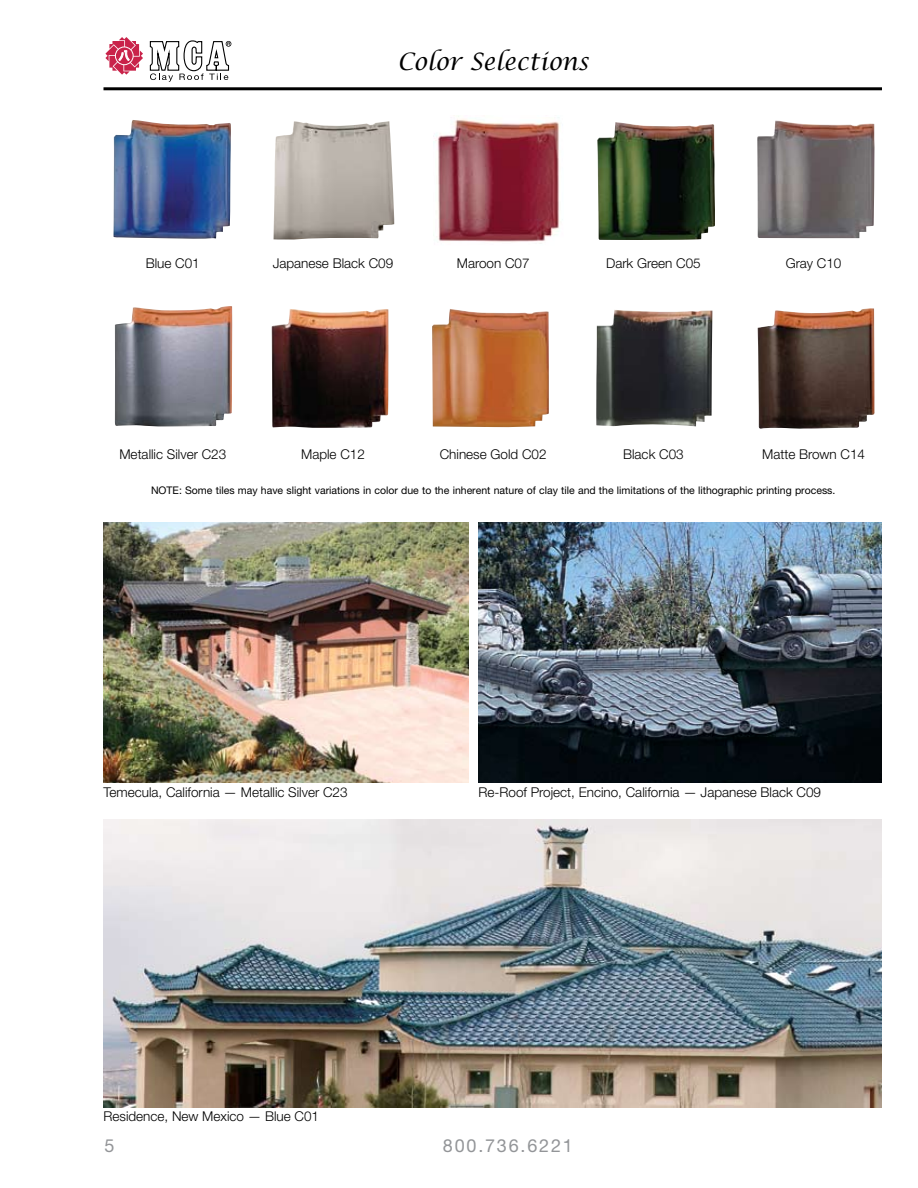
<style>
.page{position:relative;width:918px;height:1188px;background:#fff}
.page>*{position:absolute;margin:0;border:0;box-sizing:border-box;transform-origin:0 0}
.t1{font:italic 24px "Lucida Calligraphy";color:#000}
.t2{font:18px "Helvetica Neue LT Pro";letter-spacing:.1em;color:#939598}
.t3{font:300 13.5px "Helvetica Neue LT Pro";color:#000}
.t4{font:10.5px "Helvetica Neue LT Pro";color:#000}
</style>
<div class="page">
<hr style="left:103px;top:87px;width:779px;height:3px;background:#000">
<svg style="left:105px;top:37px;width:126px;height:45px"></svg>
<img style="left:113px;top:120px;width:118px;height:119px">
<img style="left:273px;top:121px;width:122px;height:119px">
<img style="left:435px;top:116px;width:125px;height:126px">
<img style="left:597px;top:122px;width:118px;height:118px">
<img style="left:757px;top:121px;width:118px;height:117px">
<img style="left:115px;top:306px;width:117px;height:121px">
<img style="left:271px;top:309px;width:118px;height:119px">
<img style="left:432px;top:309px;width:117px;height:118px">
<img style="left:596px;top:310px;width:116px;height:117px">
<img style="left:758px;top:308px;width:117px;height:121px">
<img style="left:104px;top:522px;width:365px;height:261px">
<img style="left:478px;top:522px;width:404px;height:261px">
<img style="left:104px;top:819px;width:778px;height:288px">
<h1 class="t1" style="left:398px;top:47px;width:193px">Color Selections</h1>
<p class="t3" style="left:146px;top:255px;width:56px">Blue C01</p>
<p class="t3" style="left:273px;top:255px;width:122px">Japanese Black C09</p>
<p class="t3" style="left:457px;top:255px;width:74px">Maroon C07</p>
<p class="t3" style="left:606px;top:255px;width:96px">Dark Green C05</p>
<p class="t3" style="left:786px;top:255px;width:57px">Gray C10</p>
<p class="t3" style="left:119px;top:446px;width:108px">Metallic Silver C23</p>
<p class="t3" style="left:301px;top:446px;width:65px">Maple C12</p>
<p class="t3" style="left:440px;top:446px;width:108px">Chinese Gold C02</p>
<p class="t3" style="left:623px;top:446px;width:62px">Black C03</p>
<p class="t3" style="left:762px;top:446px;width:105px">Matte Brown C14</p>
<p class="t4" style="left:151px;top:484px;width:686px">NOTE: Some tiles may have slight variations in color due to the inherent nature of clay tile and the limitations of the lithographic printing process.</p>
<p class="t3" style="left:104px;top:784px;width:246px">Temecula, California — Metallic Silver C23</p>
<p class="t3" style="left:479px;top:784px;width:344px">Re-Roof Project, Encino, California — Japanese Black C09</p>
<p class="t3" style="left:104px;top:1108px;width:217px">Residence, New Mexico — Blue C01</p>
<h2 class="t2" style="left:104px;top:1135px;width:12px">5</h2>
<h2 class="t2" style="left:443px;top:1135px;width:131px">800.736.6221</h2>
</div>
